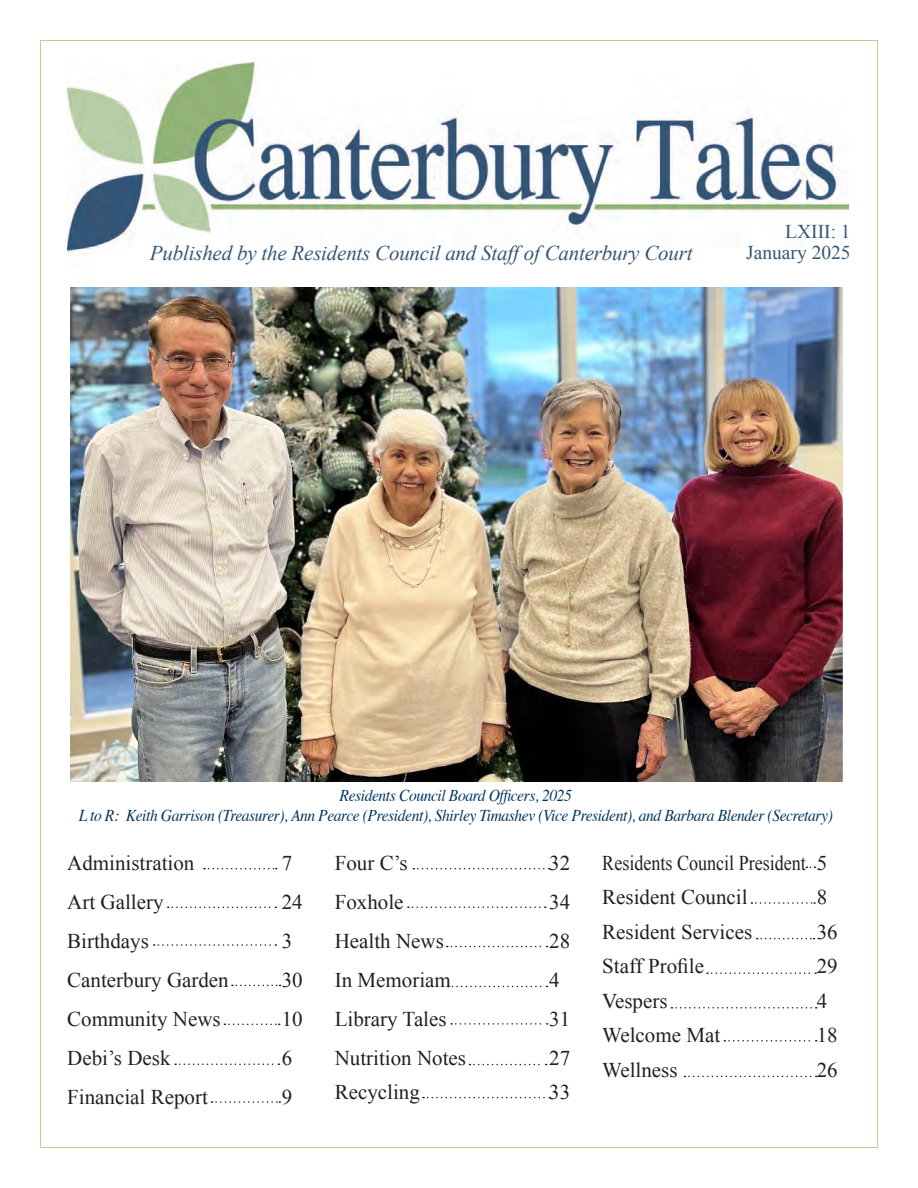
<style>
.page{position:relative;width:918px;height:1188px;background:#fff}
.page>*{position:absolute;margin:0;border:0;box-sizing:border-box;transform-origin:0 0}
.t1{font:21px "Times New Roman";color:#231f20}
.t2{font:italic 21px "Times New Roman";letter-spacing:-.01em;color:#355675}
.t3{font:21px "Times New Roman";color:#231f20;scale:.86 1}
.t4{font:19.5px "Times New Roman";color:#355675}
.t5{font:italic 16.5px "Times";letter-spacing:-.025em;color:#01375f;scale:.94 1}
</style>
<div class="page">
<img style="left:67px;top:62px;width:782px;height:195px">
<svg style="left:204px;top:868px;width:73px;height:1px"></svg>
<svg style="left:154px;top:944px;width:122px;height:2px"></svg>
<svg style="left:232px;top:985px;width:49px;height:1px"></svg>
<svg style="left:224px;top:1024px;width:56px;height:1px"></svg>
<svg style="left:175px;top:1064px;width:104px;height:1px"></svg>
<svg style="left:212px;top:1101px;width:68px;height:2px"></svg>
<svg style="left:413px;top:868px;width:137px;height:1px"></svg>
<svg style="left:408px;top:906px;width:138px;height:2px"></svg>
<svg style="left:447px;top:946px;width:101px;height:1px"></svg>
<svg style="left:448px;top:986px;width:100px;height:1px"></svg>
<svg style="left:451px;top:1023px;width:97px;height:2px"></svg>
<svg style="left:469px;top:1064px;width:78px;height:1px"></svg>
<svg style="left:423px;top:1097px;width:127px;height:1px"></svg>
<svg style="left:751px;top:902px;width:64px;height:2px"></svg>
<svg style="left:757px;top:938px;width:57px;height:1px"></svg>
<svg style="left:707px;top:972px;width:109px;height:2px"></svg>
<svg style="left:671px;top:1007px;width:146px;height:2px"></svg>
<svg style="left:168px;top:907px;width:108px;height:1px"></svg>
<svg style="left:724px;top:1040px;width:93px;height:2px"></svg>
<svg style="left:684px;top:1076px;width:133px;height:1px"></svg>
<img style="left:70px;top:287px;width:772px;height:495px">
<p class="t2" style="left:150px;top:239px;width:544px">Published by the Residents Council and Staff of Canterbury Court</p>
<p class="t4" style="left:785px;top:218px;width:67px">LXIII: 1</p>
<p class="t4" style="left:746px;top:239px;width:106px">January 2025</p>
<p class="t5" style="left:340px;top:781px;width:249px">Residents Council Board Officers, 2025</p>
<p class="t5" style="left:79px;top:801px;width:804px">L to R: Keith Garrison (Treasurer), Ann Pearce (President), Shirley Timashev (Vice President), and Barbara Blender (Secretary)</p>
<p class="t1" style="left:67px;top:848px;width:129px">Administration</p>
<p class="t1" style="left:282px;top:848px;width:12px">7</p>
<p class="t1" style="left:67px;top:887px;width:98px">Art Gallery</p>
<p class="t1" style="left:282px;top:887px;width:22px">24</p>
<p class="t1" style="left:67px;top:926px;width:83px">Birthdays</p>
<p class="t1" style="left:282px;top:926px;width:12px">3</p>
<p class="t1" style="left:67px;top:965px;width:163px">Canterbury Garden</p>
<p class="t1" style="left:282px;top:965px;width:22px">30</p>
<p class="t1" style="left:67px;top:1004px;width:155px">Community News</p>
<p class="t1" style="left:282px;top:1004px;width:22px">10</p>
<p class="t1" style="left:67px;top:1043px;width:105px">Debi’s Desk</p>
<p class="t1" style="left:282px;top:1043px;width:12px">6</p>
<p class="t1" style="left:67px;top:1082px;width:142px">Financial Report</p>
<p class="t1" style="left:282px;top:1082px;width:12px">9</p>
<p class="t1" style="left:335px;top:848px;width:74px">Four C’s</p>
<p class="t1" style="left:549px;top:848px;width:22px">32</p>
<p class="t1" style="left:335px;top:887px;width:70px">Foxhole</p>
<p class="t1" style="left:549px;top:887px;width:22px">34</p>
<p class="t1" style="left:335px;top:926px;width:111px">Health News</p>
<p class="t1" style="left:549px;top:926px;width:22px">28</p>
<p class="t1" style="left:335px;top:965px;width:118px">In Memoriam</p>
<p class="t1" style="left:549px;top:965px;width:12px">4</p>
<p class="t1" style="left:335px;top:1004px;width:113px">Library Tales</p>
<p class="t1" style="left:549px;top:1004px;width:22px">31</p>
<p class="t1" style="left:335px;top:1043px;width:133px">Nutrition Notes</p>
<p class="t1" style="left:549px;top:1043px;width:22px">27</p>
<p class="t1" style="left:335px;top:1078px;width:87px">Recycling</p>
<p class="t1" style="left:549px;top:1078px;width:22px">33</p>
<p class="t3" style="left:602px;top:848px;width:263px">Residents Council President 5</p>
<p class="t1" style="left:602px;top:883px;width:147px">Resident Council</p>
<p class="t1" style="left:817px;top:883px;width:12px">8</p>
<p class="t1" style="left:602px;top:917px;width:151px">Resident Services</p>
<p class="t1" style="left:817px;top:917px;width:22px">36</p>
<p class="t1" style="left:602px;top:952px;width:103px">Staff Profile</p>
<p class="t1" style="left:817px;top:952px;width:22px">29</p>
<p class="t1" style="left:602px;top:986px;width:67px">Vespers</p>
<p class="t1" style="left:817px;top:986px;width:12px">4</p>
<p class="t1" style="left:602px;top:1021px;width:119px">Welcome Mat</p>
<p class="t1" style="left:817px;top:1021px;width:22px">18</p>
<p class="t1" style="left:602px;top:1055px;width:77px">Wellness</p>
<p class="t1" style="left:817px;top:1055px;width:22px">26</p>
</div>
